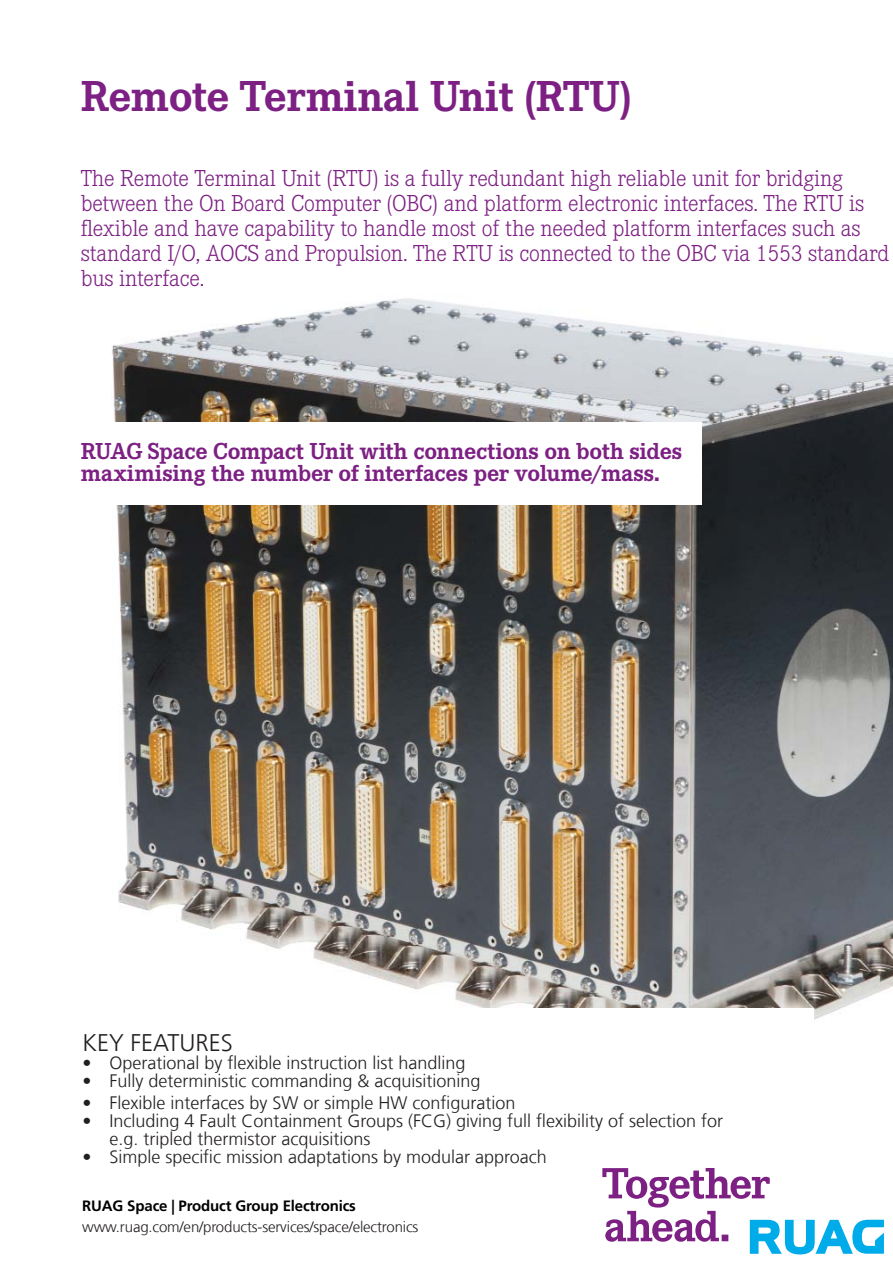
<style>
.page{position:relative;width:893px;height:1263px;background:#fff}
.page>*{position:absolute;margin:0;border:0;box-sizing:border-box;transform-origin:0 0}
.t1{font:700 45px "Corporate E Pro";letter-spacing:-.01em;color:#7d2083}
.t2{font:300 24px/24.9px "Corporate E Pro";letter-spacing:-.01em;color:#7d2083}
.t3{font:700 24px/22.5px "Corporate E";letter-spacing:-.01em;color:#7d2083}
.t4{font:300 24px "Frutiger LT Com";color:#231f20}
.t5{font:300 18px/18px "Frutiger LT Com";color:#231f20}
.t6{font:300 15px "Frutiger LT Com";letter-spacing:-.01em;color:#231f20}
.t7{font:700 15px "Frutiger LT Com";letter-spacing:-.01em;color:#000}
</style>
<div class="page">
<img style="left:111px;top:298px;width:782px;height:722px">
<div style="left:81px;top:422px;width:621px;height:83px;background:#fff"></div>
<div style="left:19px;top:1008px;width:795px;height:172px;background:#fff"></div>
<svg style="left:602px;top:1168px;width:282px;height:86px"></svg>
<h1 class="t1" style="left:81px;top:78px;width:552px">Remote Terminal Unit (RTU)</h1>
<p class="t2" style="left:81px;top:168px;width:810px">The Remote Terminal Unit (RTU) is a fully redundant high reliable unit for bridging between the On Board Computer (OBC) and platform electronic interfaces. The RTU is flexible and have capability to handle most of the needed platform interfaces such as standard I/O, AOCS and Propulsion. The RTU is connected to the OBC via 1553 standard bus interface.</p>
<p class="t3" style="left:81px;top:442px;width:603px">RUAG Space Compact Unit with connections on both sides maximising the number of interfaces per volume/mass.</p>
<p class="t4" style="left:82px;top:1028px;width:152px">KEY FEATURES</p>
<p class="t5" style="left:82px;top:1053px;width:385px">• Operational by flexible instruction list handling</p>
<p class="t5" style="left:82px;top:1071px;width:400px">• Fully deterministic commanding &amp; acquisitioning</p>
<p class="t5" style="left:82px;top:1094px;width:435px">• Flexible interfaces by SW or simple HW configuration</p>
<p class="t5" style="left:109px;top:1112px;width:615px;text-indent:-27px">• Including 4 Fault Containment Groups (FCG) giving full flexibility of selection for e.g. tripled thermistor acquisitions</p>
<p class="t5" style="left:82px;top:1148px;width:466px">• Simple specific mission adaptations by modular approach</p>
<p class="t7" style="left:82px;top:1197px;width:275px">RUAG Space | Product Group Electronics</p>
<p class="t6" style="left:82px;top:1218px;width:338px">www.ruag.com/en/products-services/space/electronics</p>
</div>
